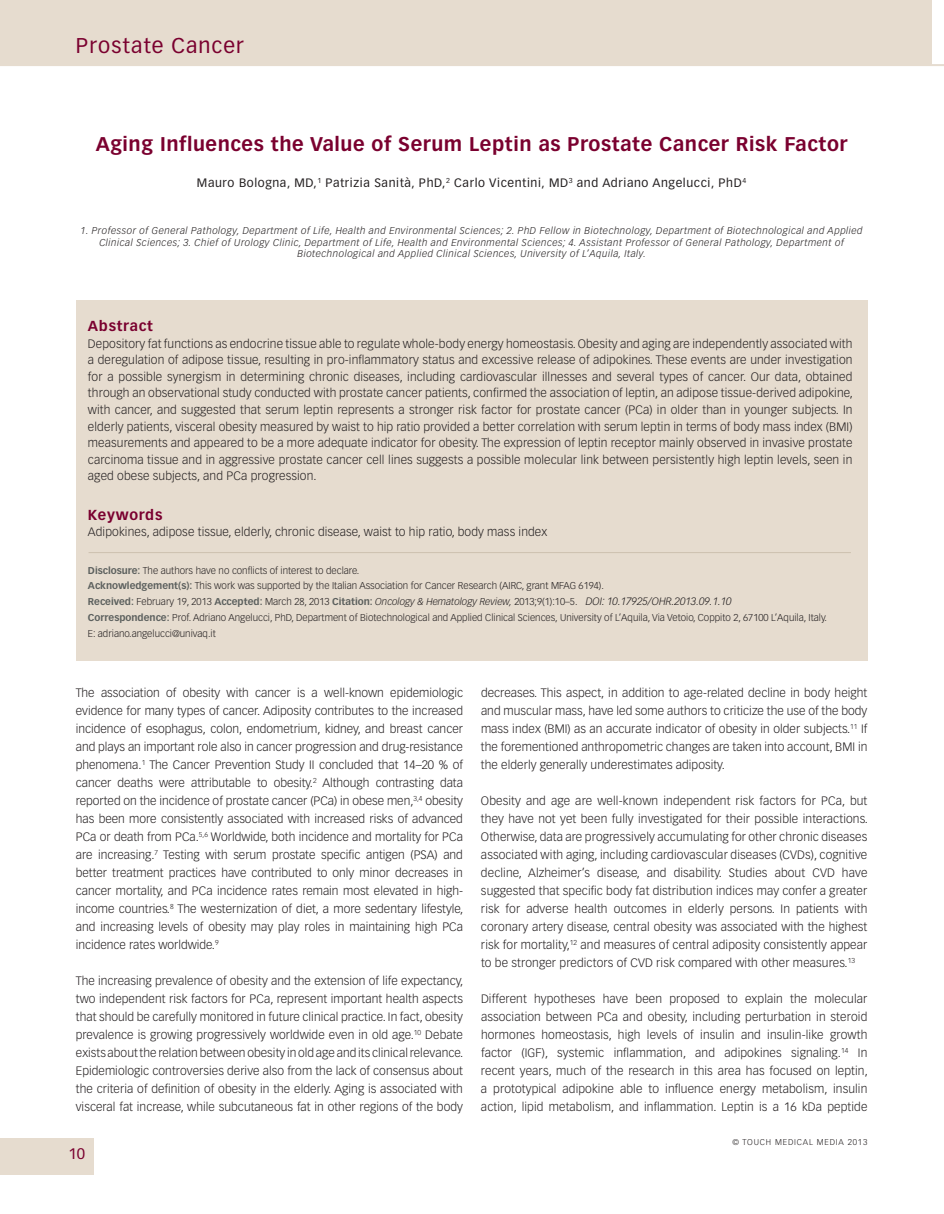
<style>
.page{position:relative;width:944px;height:1214px;background:#fff}
.page>*{position:absolute;margin:0;border:0;box-sizing:border-box;transform-origin:0 0}
.t1{font:21px "Vectora LT Std";letter-spacing:.05em;color:#7a002f}
.t2{font:700 19.5px "Vectora LT Std";letter-spacing:.03em;color:#7a002f}
.t3{font:15px "Vectora LT Std";color:#7a002f}
.t4{font:700 14.25px "Vectora LT Std";letter-spacing:.05em;color:#7a002f}
.t5{font:300 12px/18px "Vectora LT Std";letter-spacing:.01em;color:#231f20;text-align:justify}
.t6{font:12px "Vectora LT Std";letter-spacing:.05em;color:#231f20}
.t7{font:italic 300 10.5px "Vectora LH";color:#231f20}
.t8{font:300 9.75px/15.8px "Vectora LT Std";color:#231f20}
.t9{font:italic 300 9.75px/11.7px "Vectora LT Std";letter-spacing:.05em;color:#231f20;text-align:center}
.t10{font:300 8.25px "Vectora LT Std";letter-spacing:.1em;color:#231f20}
.s1{font-weight:700;color:#5c605e}
.s2{font-style:italic}
</style>
<div class="page">
<div style="left:0;top:0;width:931px;height:65px;background:#e6dccf"></div>
<div style="left:76px;top:301px;width:791px;height:360px;background:#e6dccf"></div>
<hr style="left:89px;top:552px;width:762px;height:1px;background:#cdc1af">
<div style="left:0;top:1138px;width:94px;height:36px;background:#e6dccf"></div>
<hr style="left:0;top:65px;width:944px;height:1px;background:#e6dccf">
<h1 class="t1" style="left:76px;top:33px;width:169px">Prostate Cancer</h1>
<h2 class="t2" style="left:96px;top:132px;width:753px">Aging Influences the Value of Serum Leptin as Prostate Cancer Risk Factor</h2>
<p class="t6" style="left:197px;top:176px;width:551px">Mauro Bologna, MD,<sup>1</sup> Patrizia Sanità, PhD,<sup>2</sup> Carlo Vicentini, MD<sup>3</sup> and Adriano Angelucci, PhD<sup>4</sup></p>
<p class="t9" style="left:81px;top:224px;width:783px">1. Professor of General Pathology, Department of Life, Health and Environmental Sciences; 2. PhD Fellow in Biotechnology, Department of Biotechnological and Applied<br>Clinical Sciences; 3. Chief of Urology Clinic, Department of Life, Health and Environmental Sciences; 4. Assistant Professor of General Pathology, Department of<br>Biotechnological and Applied Clinical Sciences, University of L’Aquila, Italy.</p>
<p class="t4" style="left:88px;top:318px;width:66px">Abstract</p>
<p class="t5" style="left:88px;top:335px;width:766px;line-height:16.5px">Depository fat functions as endocrine tissue able to regulate whole-body energy homeostasis. Obesity and aging are independently associated with a deregulation of adipose tissue, resulting in pro-inflammatory status and excessive release of adipokines. These events are under investigation for a possible synergism in determining chronic diseases, including cardiovascular illnesses and several types of cancer. Our data, obtained through an observational study conducted with prostate cancer patients, confirmed the association of leptin, an adipose tissue-derived adipokine, with cancer, and suggested that serum leptin represents a stronger risk factor for prostate cancer (PCa) in older than in younger subjects. In elderly patients, visceral obesity measured by waist to hip ratio provided a better correlation with serum leptin in terms of body mass index (BMI) measurements and appeared to be a more adequate indicator for obesity. The expression of leptin receptor mainly observed in invasive prostate carcinoma tissue and in aggressive prostate cancer cell lines suggests a possible molecular link between persistently high leptin levels, seen in aged obese subjects, and PCa progression.</p>
<p class="t4" style="left:88px;top:506px;width:76px">Keywords</p>
<p class="t5" style="left:88px;top:523px;width:461px">Adipokines, adipose tissue, elderly, chronic disease, waist to hip ratio, body mass index</p>
<p class="t8" style="left:88px;top:562px;width:740px"><span class="s1">Disclosure:</span> The authors have no conflicts of interest to declare.<br><span class="s1">Acknowledgement(s):</span> This work was supported by the Italian Association for Cancer Research (AIRC, grant MFAG 6194).<br><span class="s1">Received:</span> February 19, 2013 <span class="s1">Accepted:</span> March 28, 2013 <span class="s1">Citation:</span> <span class="s2">Oncology &amp; Hematology Review,</span> 2013;9(1):10–5.<br><span class="s1">Correspondence:</span> Prof. Adriano Angelucci, PhD, Department of Biotechnological and Applied Clinical Sciences, University of L’Aquila, Via Vetoio, Coppito 2, 67100 L’Aquila, Italy.<br>E: adriano.angelucci@univaq.it</p>
<p class="t7" style="left:585px;top:595px;width:147px">DOI: 10.17925/OHR.2013.09.1.10</p>
<p class="t5" style="left:76px;top:684px;width:389px">The association of obesity with cancer is a well-known epidemiologic evidence for many types of cancer. Adiposity contributes to the increased incidence of esophagus, colon, endometrium, kidney, and breast cancer and plays an important role also in cancer progression and drug-resistance phenomena.<sup>1</sup> The Cancer Prevention Study II concluded that 14–20 % of cancer deaths were attributable to obesity.<sup>2</sup> Although contrasting data reported on the incidence of prostate cancer (PCa) in obese men,<sup>3,4</sup> obesity has been more consistently associated with increased risks of advanced PCa or death from PCa.<sup>5,6</sup> Worldwide, both incidence and mortality for PCa are increasing.<sup>7</sup> Testing with serum prostate specific antigen (PSA) and better treatment practices have contributed to only minor decreases in cancer mortality, and PCa incidence rates remain most elevated in high&shy;income countries.<sup>8</sup> The westernization of diet, a more sedentary lifestyle, and increasing levels of obesity may play roles in maintaining high PCa incidence rates worldwide.<sup>9</sup></p>
<p class="t5" style="left:76px;top:972px;width:389px">The increasing prevalence of obesity and the extension of life expectancy, two independent risk factors for PCa, represent important health aspects that should be carefully monitored in future clinical practice. In fact, obesity prevalence is growing progressively worldwide even in old age.<sup>10</sup> Debate exists about the relation between obesity in old age and its clinical relevance.<br>Epidemiologic controversies derive also from the lack of consensus about the criteria of definition of obesity in the elderly. Aging is associated with visceral fat increase, while subcutaneous fat in other regions of the body</p>
<p class="t3" style="left:68px;top:1144px;width:18px">10</p>
<p class="t5" style="left:481px;top:684px;width:388px">decreases. This aspect, in addition to age-related decline in body height and muscular mass, have led some authors to criticize the use of the body mass index (BMI) as an accurate indicator of obesity in older subjects.<sup>11</sup> If the forementioned anthropometric changes are taken into account, BMI in the elderly generally underestimates adiposity.</p>
<p class="t5" style="left:481px;top:792px;width:388px">Obesity and age are well-known independent risk factors for PCa, but they have not yet been fully investigated for their possible interactions.<br>Otherwise, data are progressively accumulating for other chronic diseases associated with aging, including cardiovascular diseases (CVDs), cognitive decline, Alzheimer’s disease, and disability. Studies about CVD have suggested that specific body fat distribution indices may confer a greater risk for adverse health outcomes in elderly persons. In patients with coronary artery disease, central obesity was associated with the highest risk for mortality,<sup>12</sup> and measures of central adiposity consistently appear to be stronger predictors of CVD risk compared with other measures.<sup>13</sup></p>
<p class="t5" style="left:481px;top:990px;width:388px">Different hypotheses have been proposed to explain the molecular association between PCa and obesity, including perturbation in steroid hormones homeostasis, high levels of insulin and insulin-like growth factor (IGF), systemic inflammation, and adipokines signaling.<sup>14</sup> In recent years, much of the research in this area has focused on leptin, a prototypical adipokine able to influence energy metabolism, insulin action, lipid metabolism, and inflammation. Leptin is a 16 kDa peptide</p>
<p class="t10" style="left:732px;top:1136px;width:22px">© Touc</p>
<p class="t10" style="left:766px;top:1136px;width:28px">h MEdical</p>
<p class="t10" style="left:816px;top:1136px;width:19px">MEdia</p>
<p class="t10" style="left:847px;top:1136px;width:21px">2013</p>
</div>
